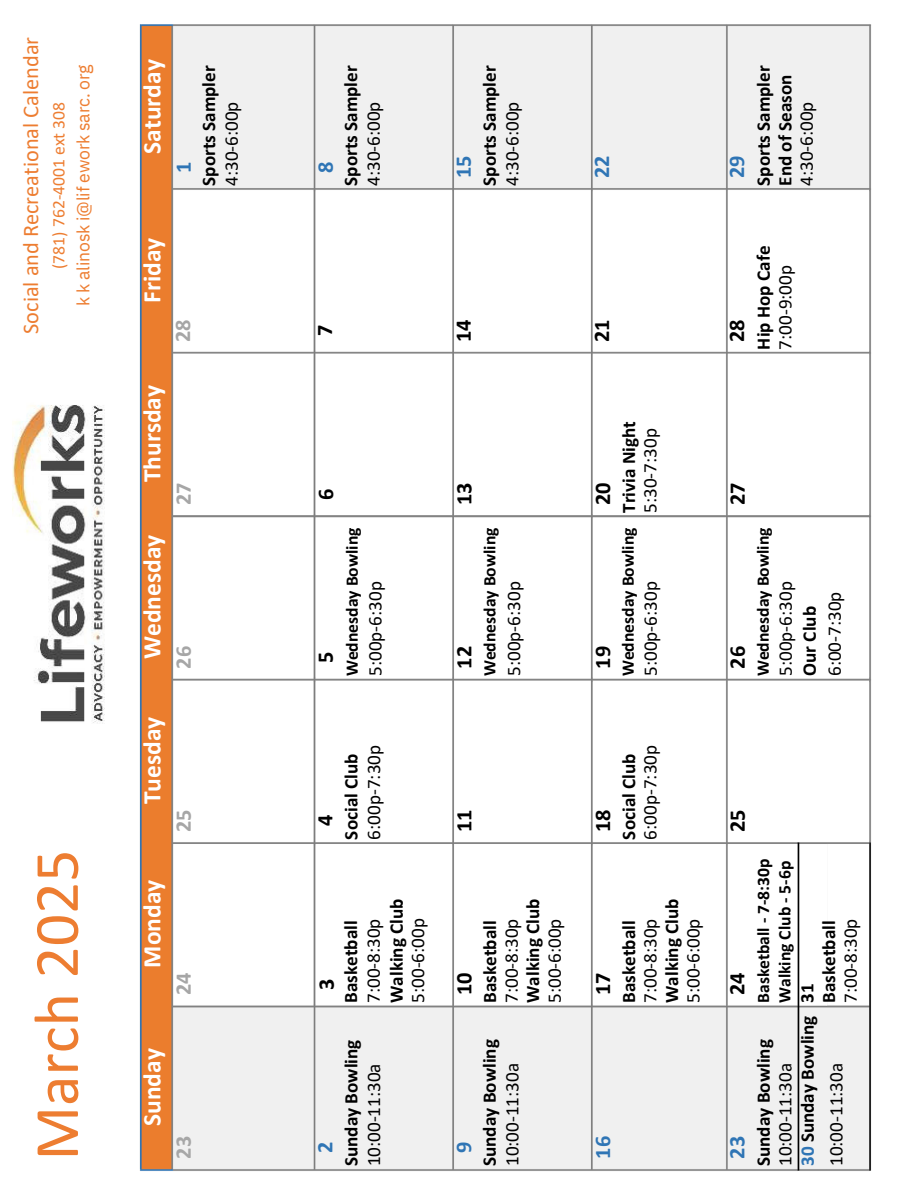
<style>
.page{position:relative;width:918px;height:1188px;background:#fff}
.page>*{position:absolute;margin:0;border:0;box-sizing:border-box;transform-origin:0 0}
.t1{font:63.75px "Calibri";color:#ed7d31}
.t2{font:700 25.5px "Calibri";color:#fff}
.t3{font:700 22.35px "Calibri";color:#000}
.t4{font:22.35px "Calibri";color:#ed7d31}
.t5{font:700 22.35px "Calibri";color:#2f75b5}
.t6{font:700 22.35px "Calibri";color:#a6a6a6}
.t7{font:700 19.05px/21.5px "Calibri";color:#000}
.t8{font:19.05px/22.6px "Calibri";letter-spacing:.005em;color:#000}
.t9{font:700 17.55px/21.5px "Calibri";color:#000}
.t10{font:17.55px/25px "IBM Plex Sans";letter-spacing:-.01em;color:#ed7d31;text-align:center}
.s1{font-family:"Calibri"}
.s2{font-weight:400}
.s3{font-weight:700}
.s4{color:#2f75b5}
</style>
<div class="page">
<img style="left:139px;top:24px;width:733px;height:1147px">
<img style="left:12px;top:405px;width:92px;height:318px">
<p class="t4" style="left:21px;top:334px;width:299px;rotate:-90deg">Social and Recreational Calendar</p>
<p class="t10" style="left:45px;top:306px;width:243px;rotate:-90deg"><span class="s1">(781) 762-4001 ext 308<br></span>k k alinosk i@lif ework sarc. org</p>
<p class="t1" style="left:30px;top:1160px;width:312px;rotate:-90deg">March 2025</p>
<p class="t2" style="left:142px;top:154px;width:96px;rotate:-90deg">Saturday</p>
<p class="t5" style="left:174px;top:173px;width:13px;rotate:-90deg">1</p>
<p class="t7" style="left:199px;top:186px;width:122px;line-height:22.6px;rotate:-90deg">Sports Sampler<br><span class="s2">4:30-6:00p</span></p>
<p class="t5" style="left:316px;top:173px;width:13px;rotate:-90deg">8</p>
<p class="t7" style="left:341px;top:186px;width:122px;line-height:22.6px;rotate:-90deg">Sports Sampler<br><span class="s2">4:30-6:00p</span></p>
<p class="t7" style="left:480px;top:186px;width:122px;line-height:22.6px;rotate:-90deg">Sports Sampler<br><span class="s2">4:30-6:00p</span></p>
<p class="t7" style="left:754px;top:186px;width:122px;rotate:-90deg">Sports Sampler<br>End of Season<br><span class="s2">4:30-6:00p</span></p>
<p class="t5" style="left:454px;top:178px;width:24px;rotate:-90deg">15</p>
<h4 class="t5" style="left:592px;top:178px;width:24px;rotate:-90deg">22</h4>
<p class="t5" style="left:727px;top:178px;width:24px;rotate:-90deg">29</p>
<p class="t2" style="left:142px;top:303px;width:67px;rotate:-90deg">Friday</p>
<p class="t6" style="left:173px;top:342px;width:24px;rotate:-90deg">28</p>
<p class="t3" style="left:316px;top:336px;width:13px;rotate:-90deg">7</p>
<h4 class="t3" style="left:454px;top:342px;width:24px;rotate:-90deg">14</h4>
<p class="t3" style="left:592px;top:342px;width:24px;rotate:-90deg">21</p>
<p class="t3" style="left:727px;top:342px;width:24px;rotate:-90deg">28</p>
<p class="t7" style="left:754px;top:350px;width:105px;rotate:-90deg">Hip Hop Cafe<br><span class="s2">7:00-9:00p</span></p>
<p class="t2" style="left:142px;top:482px;width:99px;rotate:-90deg">Thursday</p>
<p class="t2" style="left:142px;top:659px;width:126px;rotate:-90deg">Wednesday</p>
<p class="t7" style="left:620px;top:513px;width:93px;rotate:-90deg">Trivia Night<br><span class="s2">5:30-7:30p</span></p>
<h2 class="t6" style="left:174px;top:505px;width:24px;rotate:-90deg">27</h2>
<p class="t3" style="left:455px;top:505px;width:24px;rotate:-90deg">13</p>
<h2 class="t3" style="left:593px;top:505px;width:24px;rotate:-90deg">20</h2>
<p class="t3" style="left:728px;top:505px;width:24px;rotate:-90deg">27</p>
<p class="t3" style="left:316px;top:500px;width:13px;rotate:-90deg">6</p>
<p class="t9" style="left:343px;top:676px;width:150px;rotate:-90deg">Wednesday Bowling</p>
<p class="t9" style="left:480px;top:676px;width:150px;rotate:-90deg">Wednesday Bowling</p>
<p class="t9" style="left:619px;top:676px;width:150px;rotate:-90deg">Wednesday Bowling</p>
<p class="t9" style="left:754px;top:676px;width:150px;rotate:-90deg">Wednesday Bowling</p>
<p class="t8" style="left:365px;top:676px;width:96px;rotate:-90deg">5:00p-6:30p</p>
<p class="t8" style="left:504px;top:676px;width:96px;rotate:-90deg">5:00p-6:30p</p>
<p class="t8" style="left:641px;top:676px;width:96px;rotate:-90deg">5:00p-6:30p</p>
<p class="t8" style="left:775px;top:676px;width:96px;line-height:23.9px;rotate:-90deg">5:00p-6:30p<br><span class="s3">Our Club</span></p>
<p class="t8" style="left:825px;top:676px;width:86px;rotate:-90deg">6:00-7:30p</p>
<p class="t6" style="left:174px;top:669px;width:24px;rotate:-90deg">26</p>
<p class="t3" style="left:455px;top:669px;width:24px;rotate:-90deg">12</p>
<p class="t3" style="left:593px;top:669px;width:24px;rotate:-90deg">19</p>
<p class="t3" style="left:728px;top:669px;width:24px;rotate:-90deg">26</p>
<p class="t3" style="left:316px;top:663px;width:13px;rotate:-90deg">5</p>
<p class="t2" style="left:142px;top:804px;width:89px;rotate:-90deg">Tuesday</p>
<h4 class="t2" style="left:142px;top:968px;width:89px;rotate:-90deg">Monday</h4>
<p class="t2" style="left:142px;top:1126px;width:79px;rotate:-90deg">Sunday</p>
<p class="t8" style="left:341px;top:840px;width:96px;rotate:-90deg"><span class="s3">Social Club<br></span>6:00p-7:30p</p>
<h2 class="t8" style="left:620px;top:840px;width:96px;line-height:21.5px;rotate:-90deg"><span class="s3">Social Club<br></span>6:00p-7:30p</h2>
<p class="t6" style="left:174px;top:832px;width:24px;rotate:-90deg">25</p>
<p class="t3" style="left:455px;top:832px;width:24px;rotate:-90deg">11</p>
<h2 class="t3" style="left:593px;top:832px;width:24px;rotate:-90deg">18</h2>
<p class="t3" style="left:728px;top:832px;width:24px;rotate:-90deg">25</p>
<h2 class="t3" style="left:316px;top:826px;width:13px;rotate:-90deg">4</h2>
<p class="t9" style="left:754px;top:1003px;width:146px;rotate:-90deg">Basketball - 7-8:30p<br>Walking Club - 5-6p</p>
<h2 class="t7" style="left:481px;top:1003px;width:106px;rotate:-90deg">Basketball<br><span class="s2">7:00-8:30p<br></span>Walking Club<br><span class="s2">5:00-6:00p</span></h2>
<p class="t7" style="left:620px;top:1003px;width:106px;rotate:-90deg">Basketball<br><span class="s2">7:00-8:30p<br></span>Walking Club<br><span class="s2">5:00-6:00p</span></p>
<p class="t7" style="left:341px;top:1003px;width:106px;line-height:22.6px;rotate:-90deg">Basketball<br><span class="s2">7:00-8:30p<br></span>Walking Club</p>
<p class="t8" style="left:408px;top:1003px;width:86px;rotate:-90deg">5:00-6:00p</p>
<p class="t6" style="left:174px;top:995px;width:24px;rotate:-90deg">24</p>
<p class="t3" style="left:455px;top:995px;width:24px;rotate:-90deg">10</p>
<p class="t3" style="left:593px;top:995px;width:24px;rotate:-90deg">17</p>
<p class="t3" style="left:728px;top:995px;width:24px;rotate:-90deg">24</p>
<p class="t7" style="left:798px;top:1003px;width:21px;rotate:-90deg">31</p>
<h4 class="t3" style="left:317px;top:990px;width:13px;rotate:-90deg">3</h4>
<p class="t7" style="left:820px;top:1003px;width:84px;rotate:-90deg">Basketball</p>
<p class="t8" style="left:841px;top:1003px;width:86px;rotate:-90deg">7:00-8:30p</p>
<p class="t7" style="left:480px;top:1166px;width:128px;line-height:22.6px;rotate:-90deg">Sunday Bowling<br><span class="s2">10:00-11:30a</span></p>
<p class="t7" style="left:754px;top:1166px;width:128px;rotate:-90deg">Sunday Bowling<br><span class="s2">10:00-11:30a</span></p>
<h4 class="t7" style="left:341px;top:1166px;width:128px;line-height:22.6px;rotate:-90deg">Sunday Bowling<br><span class="s2">10:00-11:30a</span></h4>
<h3 class="t6" style="left:174px;top:1159px;width:24px;rotate:-90deg">23</h3>
<p class="t5" style="left:593px;top:1159px;width:24px;rotate:-90deg">16</p>
<h1 class="t5" style="left:728px;top:1159px;width:24px;rotate:-90deg">23</h1>
<p class="t5" style="left:454px;top:1153px;width:13px;rotate:-90deg">9</p>
<p class="t5" style="left:316px;top:1153px;width:13px;rotate:-90deg">2</p>
<p class="t7" style="left:798px;top:1166px;width:152px;rotate:-90deg"><span class="s4">30</span> Sunday Bowling</p>
<h2 class="t8" style="left:826px;top:1166px;width:105px;rotate:-90deg">10:00-11:30a</h2>
</div>
